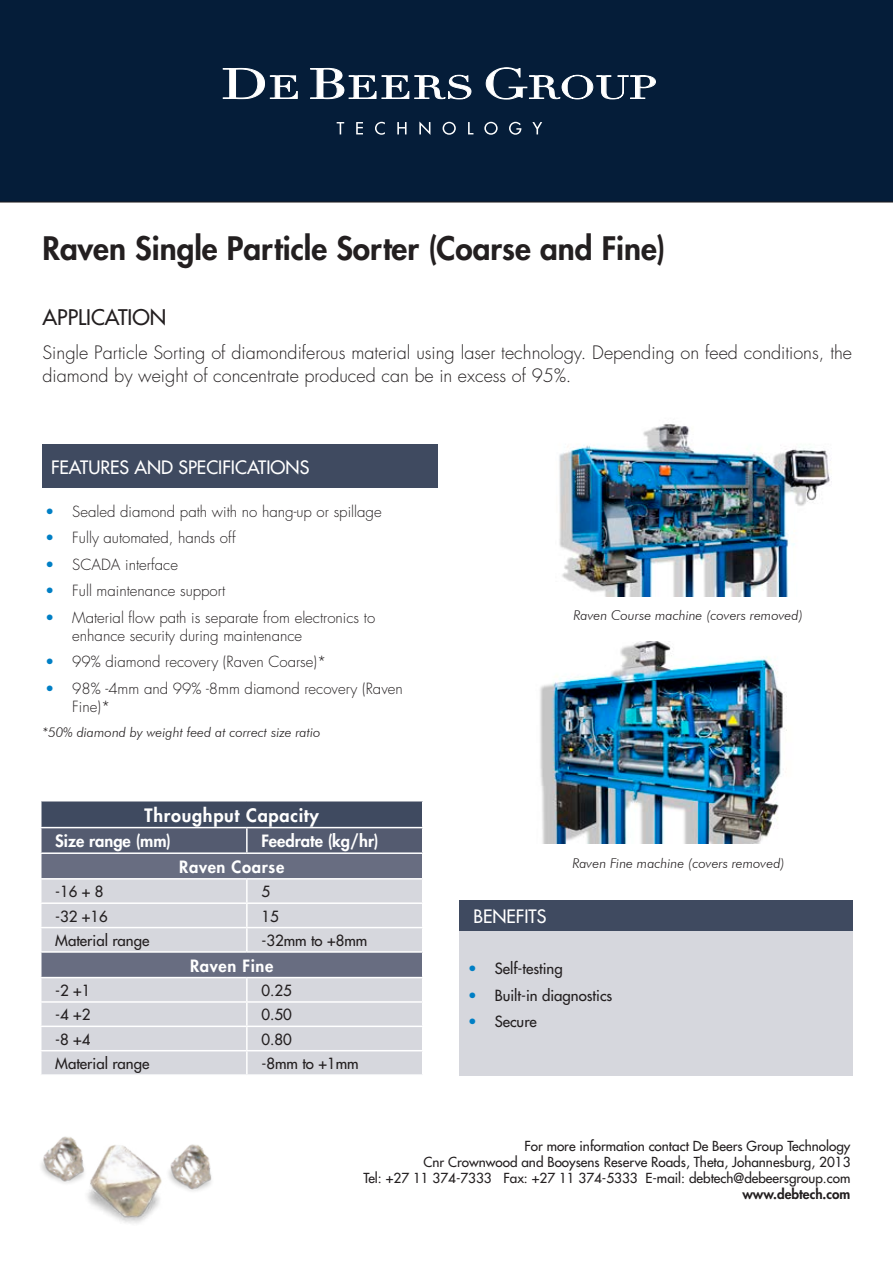
<style>
.page{position:relative;width:893px;height:1263px;background:#fff}
.page>*{position:absolute;margin:0;border:0;box-sizing:border-box;transform-origin:0 0}
.t1{font:800 31.5px "Futura Std";color:#231f20}
.t2{font:500 21px "Futura Std";color:#231f20}
.t3{font:300 18px/22.5px "Futura Std";color:#231f20}
.t4{font:500 18px "Futura Std";color:#fff}
.t5{font:800 18px "Futura Std";letter-spacing:.04em;color:#fff}
.t6{font:800 16.5px "Futura Std";color:#fff}
.t7{font:800 16.5px "Futura Std";letter-spacing:.04em;color:#fff}
.t8{font:300 15px/18px "Futura Std";color:#231f20}
.t9{font:500 15px "Futura Std";color:#231f20}
.t10{font:500 13.5px/16.2px "Futura Std";color:#231f20;text-align:right}
.t11{font:italic 300 13.5px "Futura BT";color:#231f20}
.t12{font:800 13.5px "Futura Std";color:#231f20}
.s1{color:#007fc5}
.s2{font-weight:300;color:#007fc5}
</style>
<div class="page">
<div style="left:0;top:0;width:893px;height:202px;background:#051d39"></div>
<svg style="left:223px;top:68px;width:432px;height:31px"></svg>
<svg style="left:337px;top:121px;width:205px;height:14px;background:#2a3e56"></svg>
<img style="left:87px;top:1145px;width:75px;height:79px">
<img style="left:41px;top:1136px;width:54px;height:54px">
<img style="left:168px;top:1144px;width:44px;height:47px">
<div style="left:43px;top:445px;width:395px;height:43px;background:#3f4a60"></div>
<div style="left:459px;top:900px;width:393px;height:31px;background:#3f4a60"></div>
<div style="left:459px;top:931px;width:393px;height:145px;background:#d6d7dd"></div>
<img style="left:559px;top:424px;width:273px;height:173px">
<img style="left:540px;top:641px;width:247px;height:203px">
<svg style="left:41px;top:801px;width:382px;height:273px;background:#abaeb9"></svg>
<p class="t1" style="left:43px;top:228px;width:625px">Raven Single Particle Sorter (Coarse and Fine)</p>
<p class="t2" style="left:43px;top:304px;width:125px">APPLICATION</p>
<p class="t3" style="left:43px;top:342px;width:811px">Single Particle Sorting of diamondiferous material using laser technology. Depending on feed conditions, the diamond by weight of concentrate produced can be in excess of 95%.</p>
<p class="t4" style="left:51px;top:456px;width:260px">FEATURES AND SPECIFICATIONS</p>
<p class="t8" style="left:45px;top:503px;width:338px"><span class="s1">•</span> Sealed diamond path with no hang-up or spillage</p>
<p class="t8" style="left:45px;top:529px;width:192px"><span class="s1">•</span> Fully automated, hands off</p>
<p class="t8" style="left:45px;top:556px;width:134px"><span class="s1">•</span> SCADA interface</p>
<p class="t8" style="left:45px;top:582px;width:182px"><span class="s1">•</span> Full maintenance support</p>
<p class="t8" style="left:72px;top:609px;width:304px;text-indent:-27px"><span class="s1">•</span> Material flow path is separate from electronics to enhance security during maintenance</p>
<p class="t8" style="left:45px;top:653px;width:283px"><span class="s1">•</span> 99% diamond recovery (Raven Coarse)*</p>
<p class="t8" style="left:72px;top:680px;width:332px;text-indent:-27px"><span class="s1">•</span> 98% -4mm and 99% -8mm diamond recovery (Raven<br>Fine)*</p>
<p class="t11" style="left:43px;top:723px;width:279px">*50% diamond by weight feed at correct size ratio</p>
<p class="t5" style="left:145px;top:803px;width:176px">Throughput Capacity</p>
<p class="t6" style="left:55px;top:831px;width:117px">Size range (mm)</p>
<p class="t6" style="left:261px;top:831px;width:119px">Feedrate (kg/hr)</p>
<p class="t7" style="left:179px;top:856px;width:107px">Raven Coarse</p>
<p class="t9" style="left:55px;top:882px;width:50px">-16 + 8</p>
<p class="t9" style="left:261px;top:882px;width:10px">5</p>
<p class="t9" style="left:55px;top:907px;width:54px">-32 +16</p>
<p class="t9" style="left:261px;top:907px;width:19px">15</p>
<p class="t9" style="left:55px;top:931px;width:96px">Material range</p>
<p class="t9" style="left:261px;top:931px;width:108px">-32mm to +8mm</p>
<p class="t7" style="left:190px;top:955px;width:85px">Raven Fine</p>
<p class="t9" style="left:55px;top:981px;width:37px">-2 +1</p>
<p class="t9" style="left:261px;top:981px;width:32px">0.25</p>
<p class="t9" style="left:55px;top:1005px;width:37px">-4 +2</p>
<p class="t9" style="left:261px;top:1005px;width:32px">0.50</p>
<p class="t9" style="left:55px;top:1030px;width:37px">-8 +4</p>
<p class="t9" style="left:261px;top:1030px;width:32px">0.80</p>
<p class="t9" style="left:55px;top:1054px;width:96px">Material range</p>
<p class="t9" style="left:261px;top:1054px;width:99px">-8mm to +1mm</p>
<p class="t11" style="left:574px;top:607px;width:231px">Raven Course machine (covers removed)</p>
<p class="t11" style="left:572px;top:855px;width:214px">Raven Fine machine (covers removed)</p>
<p class="t4" style="left:473px;top:905px;width:75px">BENEFITS</p>
<p class="t9" style="left:468px;top:959px;width:97px"><span class="s2">•</span> Self-testing</p>
<p class="t9" style="left:468px;top:986px;width:146px"><span class="s2">•</span> Built-in diagnostics</p>
<p class="t9" style="left:468px;top:1012px;width:71px"><span class="s2">•</span> Secure</p>
<p class="t10" style="left:364px;top:1138px;width:488px">For more information contact De Beers Group Technology<br>Cnr Crownwood and Booysens Reserve Roads, Theta, Johannesburg, 2013<br>Tel: +27 11 374-7333 Fax: +27 11 374-5333 E-mail: debtech@debeersgroup.com</p>
<p class="t12" style="left:742px;top:1186px;width:110px">www.debtech.com</p>
</div>
